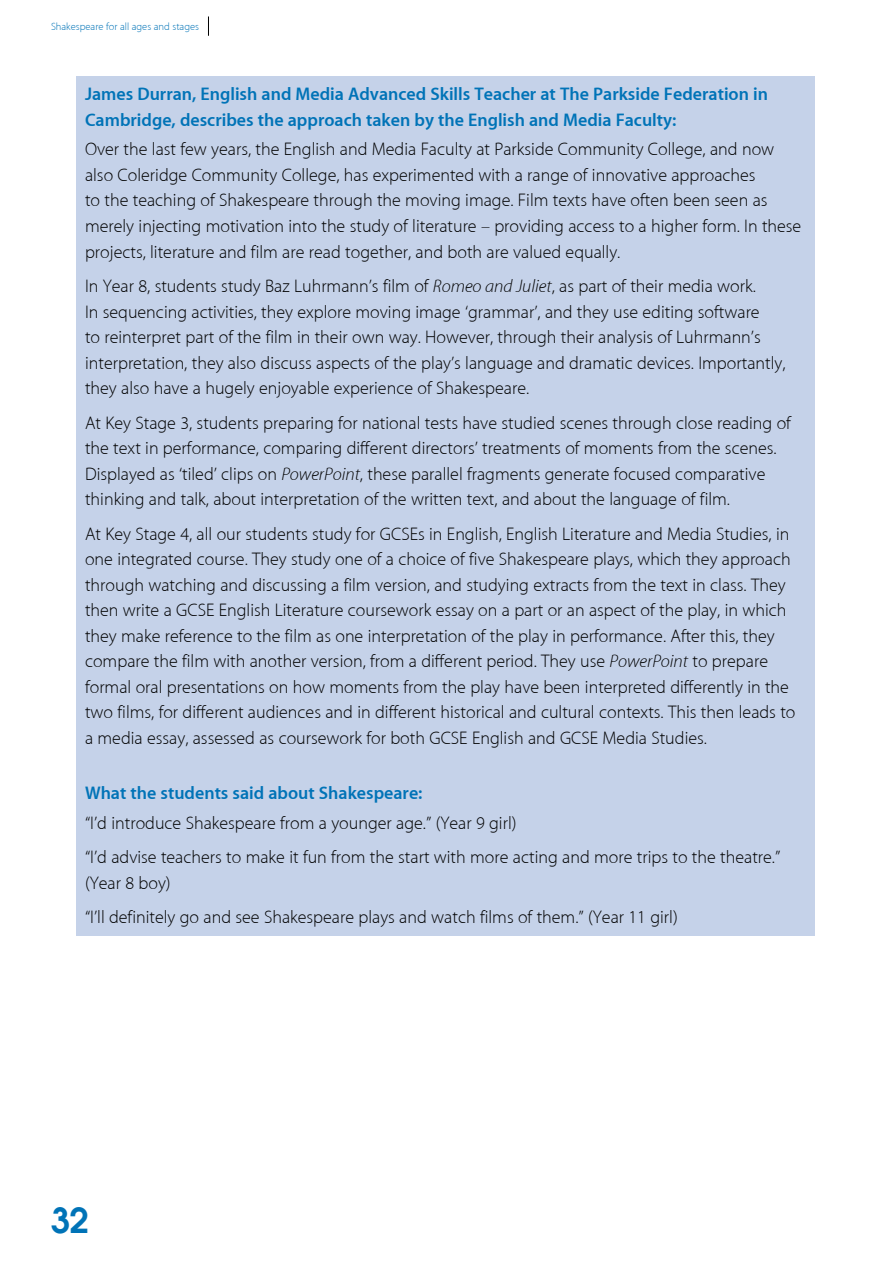
<style>
.page{position:relative;width:893px;height:1263px;background:#fff}
.page>*{position:absolute;margin:0;border:0;box-sizing:border-box;transform-origin:0 0}
.t1{font:600 34.5px "Avant Garde";color:#0073b7}
.t2{font:18px/25.5px "Myriad MM Light";color:#000}
.t3{font:700 18px/25.5px "Myriad MM Semi";color:#0073b7}
.t4{font:10.5px "Myriad MM Light";color:#0073b7}
.s1{font-style:italic}
</style>
<div class="page">
<svg style="left:208px;top:16px;width:1px;height:20px"></svg>
<div style="left:77px;top:77px;width:738px;height:859px;background:#c5d2e9"></div>
<p class="t4" style="left:51px;top:21px;width:150px">Shakespeare for all ages and stages</p>
<p class="t3" style="left:85px;top:82px;width:684px">James Durran, English and Media Advanced Skills Teacher at The Parkside Federation in<br>Cambridge, describes the approach taken by the English and Media Faculty:</p>
<p class="t2" style="left:85px;top:138px;width:718px">Over the last few years, the English and Media Faculty at Parkside Community College, and now also Coleridge Community College, has experimented with a range of innovative approaches<br>to the teaching of Shakespeare through the moving image. Film texts have often been seen as merely injecting motivation into the study of literature – providing access to a higher form. In these projects, literature and film are read together, and both are valued equally.</p>
<p class="t2" style="left:85px;top:274px;width:702px">In Year 8, students study Baz Luhrmann’s film of <span class="s1">Romeo and Juliet</span>, as part of their media work.<br>In sequencing activities, they explore moving image ‘grammar’, and they use editing software<br>to reinterpret part of the film in their own way. However, through their analysis of Luhrmann’s interpretation, they also discuss aspects of the play’s language and dramatic devices. Importantly, they also have a hugely enjoyable experience of Shakespeare.</p>
<p class="t2" style="left:85px;top:411px;width:707px">At Key Stage 3, students preparing for national tests have studied scenes through close reading of the text in performance, comparing different directors’ treatments of moments from the scenes.<br>Displayed as ‘tiled’ clips on <span class="s1">PowerPoint</span>, these parallel fragments generate focused comparative thinking and talk, about interpretation of the written text, and about the language of film.</p>
<p class="t2" style="left:85px;top:522px;width:712px">At Key Stage 4, all our students study for GCSEs in English, English Literature and Media Studies, in one integrated course. They study one of a choice of five Shakespeare plays, which they approach through watching and discussing a film version, and studying extracts from the text in class. They then write a GCSE English Literature coursework essay on a part or an aspect of the play, in which they make reference to the film as one interpretation of the play in performance. After this, they compare the film with another version, from a different period. They use <span class="s1">PowerPoint</span> to prepare formal oral presentations on how moments from the play have been interpreted differently in the two films, for different audiences and in different historical and cultural contexts. This then leads to a media essay, assessed as coursework for both GCSE English and GCSE Media Studies.</p>
<p class="t3" style="left:85px;top:781px;width:339px">What the students said about Shakespeare:</p>
<p class="t2" style="left:85px;top:806px;width:697px;line-height:34.5px">“I’d introduce Shakespeare from a younger age.” (Year 9 girl)<br>“I’d advise teachers to make it fun from the start with more acting and more trips to the theatre.”</p>
<p class="t2" style="left:85px;top:866px;width:594px;line-height:34.5px">(Year 8 boy)<br>“I’ll definitely go and see Shakespeare plays and watch films of them.” (Year 11 girl)</p>
<h1 class="t1" style="left:51px;top:1197px;width:39px">32</h1>
</div>
